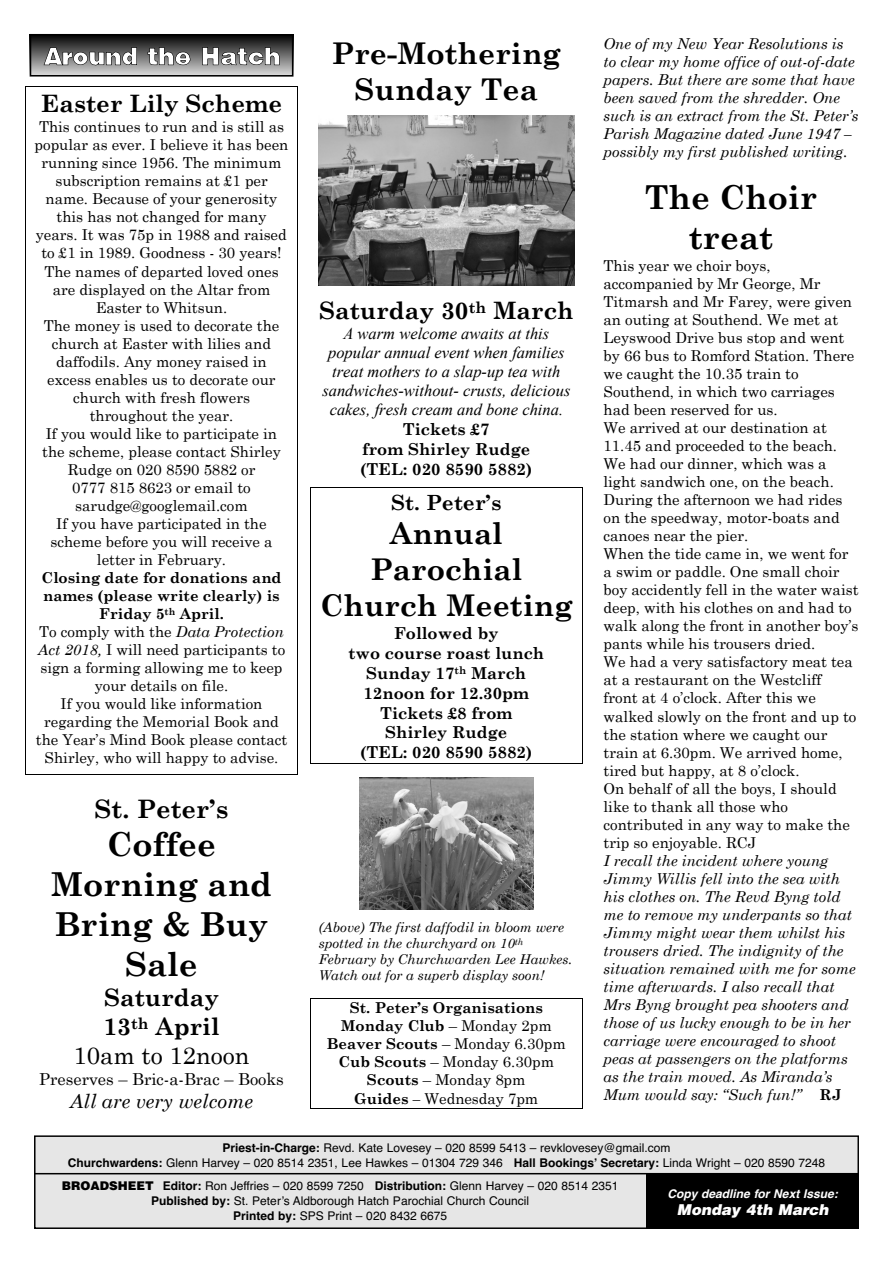
<style>
.page{position:relative;width:893px;height:1263px;background:#fff}
.page>*{position:absolute;margin:0;border:0;box-sizing:border-box;transform-origin:0 0}
.t1{font:700 33px/39.8px "Century Schoolbook";color:#000;text-align:center}
.t2{font:700 30px/36px "Century Schoolbook";color:#000;text-align:center}
.t3{font:700 25.5px "Century Schoolbook";color:#000}
.t4{font:700 24px/28.8px "Century Schoolbook";color:#000;text-align:center}
.t5{font:700 21px "Century Schoolbook";color:#000}
.t6{font:italic 19.5px "Century Schoolbook";color:#000}
.t7{font:italic 16.5px/18.9px "Times New Roman";color:#000;text-align:center}
.t8{font:700 16.5px/19.8px "Century Schoolbook";color:#000;text-align:center}
.t9{font:16.5px "Century Schoolbook";color:#000}
.t10{font:15px/18px "Century Schoolbook";color:#000;text-align:center}
.t11{font:italic 15px/18px "Century Schoolbook";color:#000}
.t12{font:700 15px/18px "Century Schoolbook";color:#000;text-align:center}
.t13{font:italic 900 15px "Helvetica";color:#fff}
.t14{font:italic 13.5px/16.2px "Century Schoolbook";color:#000}
.t15{font:12px/14.9px "Helvetica";color:#000;text-align:center}
.t16{font:italic 700 12px "Helvetica";color:#fff}
.s1{font-weight:700}
.s2{font-style:italic}
.s3{font-weight:400}
.s4{font-weight:400;font-style:italic}
.s5{font-weight:700;font-style:normal}
.s6{font-weight:900}
</style>
<div class="page">
<hr style="left:25px;top:86px;width:273px;height:1px;background:#000">
<hr style="left:25px;top:87px;width:1px;height:30px;background:#000">
<hr style="left:297px;top:87px;width:1px;height:30px;background:#000">
<hr style="left:25px;top:774px;width:273px;height:1px;background:#000">
<svg style="left:25px;top:117px;width:1px;height:657px"></svg>
<svg style="left:297px;top:117px;width:1px;height:657px"></svg>
<img style="left:319px;top:115px;width:255px;height:171px">
<hr style="left:310px;top:487px;width:273px;height:1px;background:#000">
<svg style="left:310px;top:488px;width:1px;height:27px"></svg>
<svg style="left:582px;top:488px;width:1px;height:27px"></svg>
<hr style="left:310px;top:515px;width:1px;height:36px;background:#000">
<hr style="left:582px;top:515px;width:1px;height:36px;background:#000">
<hr style="left:310px;top:551px;width:1px;height:36px;background:#000">
<hr style="left:582px;top:551px;width:1px;height:36px;background:#000">
<hr style="left:310px;top:587px;width:1px;height:36px;background:#000">
<hr style="left:582px;top:587px;width:1px;height:36px;background:#000">
<hr style="left:310px;top:763px;width:273px;height:1px;background:#000">
<svg style="left:310px;top:623px;width:1px;height:140px"></svg>
<svg style="left:582px;top:623px;width:1px;height:140px"></svg>
<img style="left:359px;top:778px;width:174px;height:131px">
<hr style="left:310px;top:998px;width:273px;height:1px;background:#000">
<hr style="left:310px;top:1108px;width:273px;height:1px;background:#000">
<svg style="left:310px;top:999px;width:1px;height:109px"></svg>
<svg style="left:582px;top:999px;width:1px;height:109px"></svg>
<div style="left:36px;top:1137px;width:821px;height:90px;background:#e6e6e6"></div>
<div style="left:34px;top:1135px;width:825px;height:94px;border:2px solid #000"></div>
<svg style="left:33px;top:37px;width:257px;height:37px;background:#6b6b6b"></svg>
<svg style="left:44px;top:47px;width:236px;height:19px"></svg>
<div style="left:30px;top:34px;width:263px;height:43px;border:2px solid #000"></div>
<hr style="left:34px;top:1173px;width:825px;height:1px;background:#000">
<div style="left:646px;top:1174px;width:213px;height:55px;background:#000"></div>
<h3 class="t4" style="left:41px;top:89px;width:242px">Easter Lily Scheme</h3>
<p class="t10" style="left:35px;top:117px;width:255px">This continues to run and is still as popular as ever. I believe it has been running since 1956. The minimum subscription remains at £1 per name. Because of your generosity this has not changed for many years. It was 75p in 1988 and raised to £1 in 1989. Goodness - 30 years!<br>The names of departed loved ones are displayed on the Altar from<br>Easter to Whitsun.<br>The money is used to decorate the church at Easter with lilies and daffodils. Any money raised in excess enables us to decorate our church with fresh flowers throughout the year.<br>If you would like to participate in the scheme, please contact Shirley<br>Rudge on 020 8590 5882 or<br>0777 815 8623 or email to sarudge@googlemail.com<br>If you have participated in the scheme before you will receive a letter in February.</p>
<p class="t10" style="left:36px;top:568px;width:253px"><span class="s1">Closing date for donations and names (please write clearly) is<br>Friday 5</span><sup>th</sup> <span class="s1">April.<br></span>To comply with the <span class="s2">Data Protection<br>Act 2018,</span> I will need participants to sign a forming allowing me to keep your details on file.<br>If you would like information regarding the Memorial Book and the Year’s Mind Book please contact<br>Shirley, who will happy to advise.</p>
<h3 class="t3" style="left:95px;top:793px;width:135px">St. Peter’s</h3>
<h1 class="t1" style="left:51px;top:824px;width:223px">Coffee<br>Morning and<br>Bring &amp; Buy<br>Sale</h1>
<h3 class="t4" style="left:74px;top:983px;width:177px">Saturday<br>13<sup>th</sup> April<br><span class="s3">10am to 12noon</span></h3>
<p class="t9" style="left:39px;top:1069px;width:246px">Preserves – Bric-a-Brac – Books</p>
<h3 class="t6" style="left:70px;top:1089px;width:185px">All are very welcome</h3>
<h2 class="t2" style="left:332px;top:34px;width:231px">Pre-Mothering<br>Sunday Tea</h2>
<h3 class="t4" style="left:319px;top:295px;width:256px">Saturday 30<sup>th</sup> March</h3>
<p class="t7" style="left:322px;top:324px;width:250px">A warm welcome awaits at this popular annual event when families treat mothers to a slap-up tea with sandwiches-without- crusts, delicious cakes, fresh cream and bone china.</p>
<p class="t8" style="left:360px;top:419px;width:174px">Tickets £7<br>from Shirley Rudge (TEL: 020 8590 5882)</p>
<h3 class="t5" style="left:391px;top:489px;width:112px">St. Peter’s</h3>
<h2 class="t2" style="left:320px;top:515px;width:254px">Annual<br>Parochial<br>Church Meeting</h2>
<p class="t8" style="left:348px;top:623px;width:197px">Followed by<br>two course roast lunch<br>Sunday 17<sup>th</sup> March<br>12noon for 12.30pm<br>Tickets £8 from<br>Shirley Rudge<br>(TEL: 020 8590 5882)</p>
<p class="t14" style="left:319px;top:918px;width:255px">(Above) The first daffodil in bloom were spotted in the churchyard on 10<sup>th </sup>February by Churchwarden Lee Hawkes.<br>Watch out for a superb display soon!</p>
<p class="t12" style="left:327px;top:998px;width:240px">St. Peter’s Organisations<br>Monday Club <span class="s3">– Monday 2pm<br></span>Beaver Scouts <span class="s3">– Monday 6.30pm<br></span>Cub Scouts <span class="s3">– Monday 6.30pm<br></span>Scouts <span class="s3">– Monday 8pm<br></span>Guides <span class="s4">–</span> <span class="s3">Wednesday 7pm</span></p>
<p class="t11" style="left:603px;top:34px;width:256px">One of my New Year Resolutions is to clear my home office of out-of-date papers. But there are some that have been saved from the shredder. One such is an extract from the St. Peter’s Parish Magazine dated June 1947 – possibly my first published writing.</p>
<h1 class="t1" style="left:645px;top:176px;width:174px">The Choir treat</h1>
<p class="t10" style="left:603px;top:256px;width:257px;text-align:left">This year we choir boys, accompanied by Mr George, Mr<br>Titmarsh and Mr Farey, were given an outing at Southend. We met at<br>Leyswood Drive bus stop and went by 66 bus to Romford Station. There we caught the 10.35 train to<br>Southend, in which two carriages had been reserved for us.<br>We arrived at our destination at<br>11.45 and proceeded to the beach.<br>We had our dinner, which was a light sandwich one, on the beach.<br>During the afternoon we had rides on the speedway, motor-boats and canoes near the pier.<br>When the tide came in, we went for a swim or paddle. One small choir boy accidently fell in the water waist deep, with his clothes on and had to walk along the front in another boy’s pants while his trousers dried.<br>We had a very satisfactory meat tea at a restaurant on the Westcliff front at 4 o’clock. After this we walked slowly on the front and up to the station where we caught our train at 6.30pm. We arrived home, tired but happy, at 8 o’clock.<br>On behalf of all the boys, I should like to thank all those who contributed in any way to make the trip so enjoyable. RCJ</p>
<p class="t11" style="left:603px;top:851px;width:254px">I recall the incident where young Jimmy Willis fell into the sea with his clothes on. The Revd Byng told me to remove my underpants so that Jimmy might wear them whilst his trousers dried. The indignity of the situation remained with me for some time afterwards. I also recall that Mrs Byng brought pea shooters and those of us lucky enough to be in her carriage were encouraged to shoot peas at passengers on the platforms as the train moved. As Miranda’s Mum would say: “Such fun!” <span class="s5">RJ</span></p>
<p class="t15" style="left:68px;top:1140px;width:759px"><span class="s1">Priest-in-Charge:</span> Revd. Kate Lovesey – 020 8599 5413 – revklovesey@gmail.com<br><span class="s1">Churchwardens:</span> Glenn Harvey – 020 8514 2351, Lee Hawkes – 01304 729 346 <span class="s1">Hall Bookings’ Secretary:</span> Linda Wright – 020 8590 7248</p>
<p class="t16" style="left:668px;top:1186px;width:172px">Copy deadline for Next Issue:</p>
<p class="t13" style="left:677px;top:1200px;width:153px">Monday 4th March</p>
<p class="t15" style="left:62px;top:1178px;width:558px"><span class="s6">BROADSHEET</span> <span class="s1">Editor:</span> Ron Jeffries – 020 8599 7250 <span class="s1">Distribution:</span> Glenn Harvey – 020 8514 2351<br><span class="s1">Published by:</span> St. Peter’s Aldborough Hatch Parochial Church Council<br><span class="s1">Printed by:</span> SPS Print – 020 8432 6675</p>
</div>
